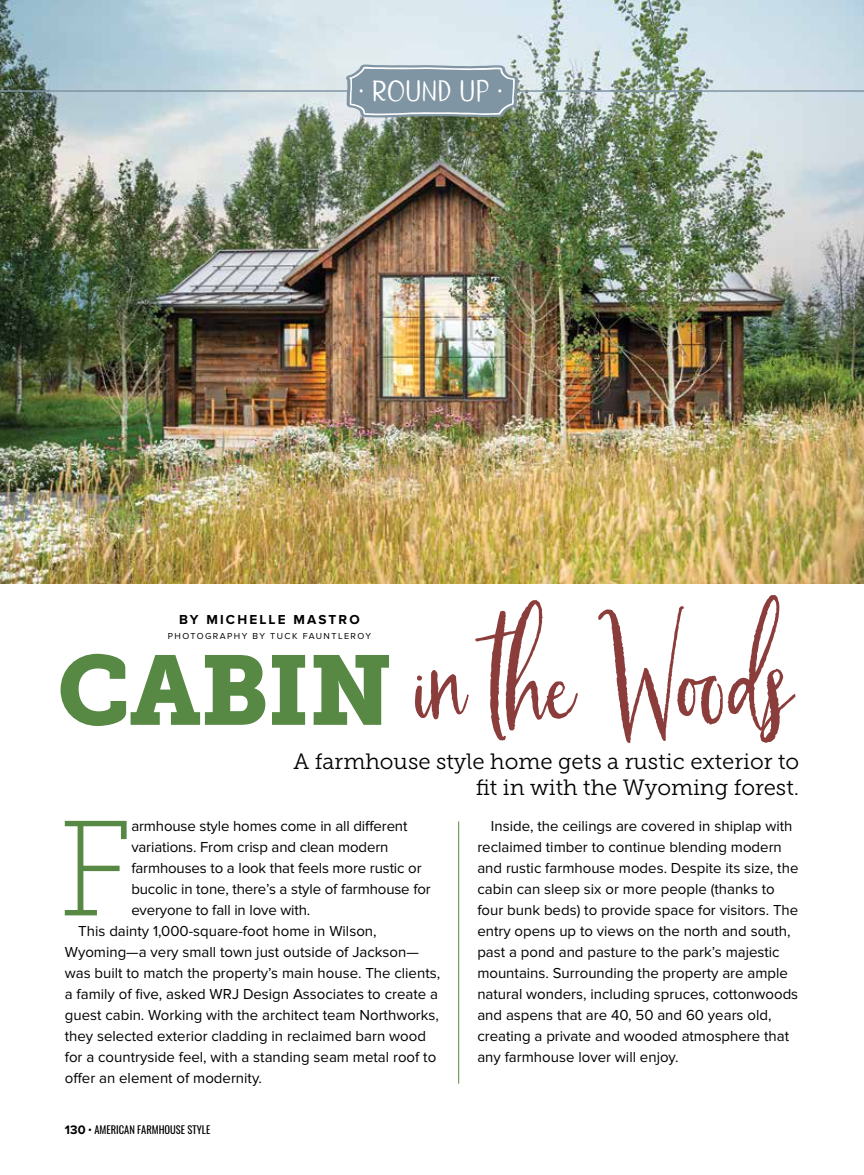
<style>
.page{position:relative;width:864px;height:1175px;background:#fff}
.page>*{position:absolute;margin:0;border:0;box-sizing:border-box;transform-origin:0 0}
.t1{font:196.05px "Buttermilk Farmhouse";color:#8b3d3b}
.t2{font:135px "Museo Slab 100";color:#578844}
.t3{font:24px "Magnolia Merchant Sans";letter-spacing:.01em;color:#fff}
.t4{font:22.05px/25.8px "Museo Slab 300";color:#000;text-align:right}
.t5{font:15px/21px "Proxima Nova";color:#000}
.t6{font:700 13.5px "Proxima Nova";letter-spacing:.16em;color:#000}
.t7{font:10.5px "Oswald";color:#000}
.t8{font:9px "Proxima Nova";letter-spacing:.16em;color:#000}
.s1{font-family:"Museo Slab 900";font-size:97.65px;color:#578844}
.s2{font-family:"Proxima Nova";font-weight:700;font-size:12.75px}
</style>
<div class="page">
<img style="left:0;top:0;width:864px;height:583px">
<hr style="left:0;top:90px;width:349px;height:2px;background:#8095a3">
<hr style="left:516px;top:90px;width:348px;height:2px;background:#8095a3">
<svg style="left:346px;top:64px;width:172px;height:53px;background:#8fa2ad"></svg>
<hr style="left:458px;top:821px;width:1px;height:262px;background:#578844">
<h3 class="t3" style="left:360px;top:75px;width:146px">• ROUND UP •</h3>
<h1 class="t1" style="left:57px;top:586px;width:734px"><span class="s1">CABIN</span> in the Woods</h1>
<h3 class="t4" style="left:293px;top:748px;width:507px">A farmhouse style home gets a rustic exterior to fit in with the Wyoming forest.</h3>
<p class="t6" style="left:179px;top:612px;width:182px">BY MICHELLE MASTRO</p>
<p class="t8" style="left:168px;top:631px;width:205px">PHOTOGRAPHY BY TUCK FAUNTLEROY</p>
<h2 class="t2" style="left:58px;top:796px;width:76px">F</h2>
<p class="t5" style="left:131px;top:816px;width:278px">armhouse style homes come in all different</p>
<p class="t5" style="left:131px;top:837px;width:259px">variations. From crisp and clean modern</p>
<p class="t5" style="left:131px;top:858px;width:292px">farmhouses to a look that feels more rustic or</p>
<p class="t5" style="left:131px;top:879px;width:301px">bucolic in tone, there’s a style of farmhouse for</p>
<p class="t5" style="left:131px;top:900px;width:181px">everyone to fall in love with.</p>
<p class="t5" style="left:78px;top:921px;width:300px">This dainty 1,000-square-foot home in Wilson,</p>
<p class="t5" style="left:65px;top:942px;width:356px">Wyoming—a very small town just outside of Jackson—</p>
<p class="t5" style="left:65px;top:963px;width:377px">was built to match the property’s main house. The clients,</p>
<p class="t5" style="left:65px;top:984px;width:375px">a family of five, asked WRJ Design Associates to create a</p>
<p class="t5" style="left:65px;top:1005px;width:376px">guest cabin. Working with the architect team Northworks,</p>
<p class="t5" style="left:65px;top:1026px;width:363px">they selected exterior cladding in reclaimed barn wood</p>
<p class="t5" style="left:65px;top:1047px;width:373px">for a countryside feel, with a standing seam metal roof to</p>
<p class="t5" style="left:65px;top:1068px;width:199px">offer an element of modernity.</p>
<p class="t7" style="left:65px;top:1122px;width:147px"><span class="s2">130</span> • AMERICAN FARMHOUSE STYLE</p>
<p class="t5" style="left:477px;top:816px;width:323px;text-indent:14px">Inside, the ceilings are covered in shiplap with reclaimed timber to continue blending modern and rustic farmhouse modes. Despite its size, the cabin can sleep six or more people (thanks to four bunk beds) to provide space for visitors. The entry opens up to views on the north and south, past a pond and pasture to the park’s majestic mountains. Surrounding the property are ample natural wonders, including spruces, cottonwoods and aspens that are 40, 50 and 60 years old, creating a private and wooded atmosphere that any farmhouse lover will enjoy.</p>
</div>
